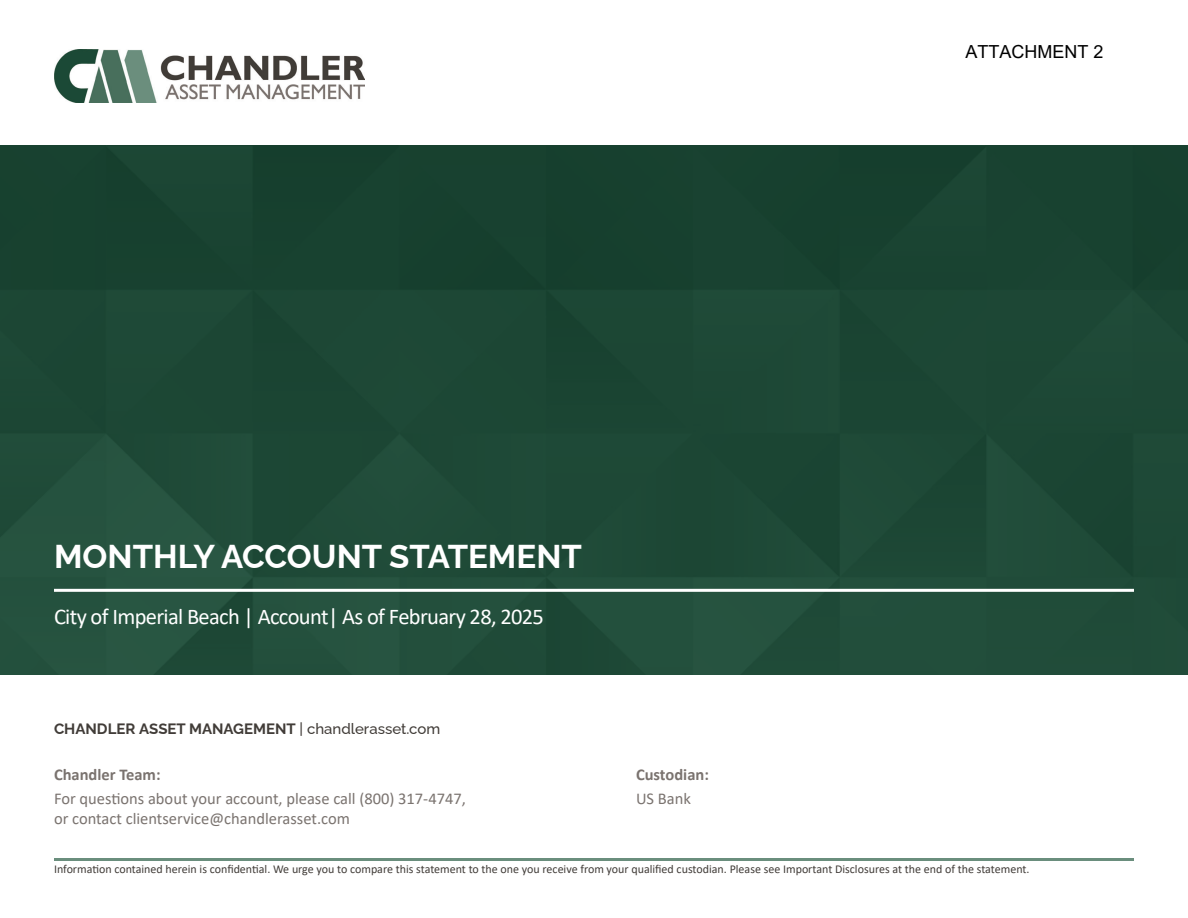
<style>
.page{position:relative;width:1188px;height:918px;background:#fff}
.page>*{position:absolute;margin:0;border:0;box-sizing:border-box;transform-origin:0 0}
.t1{font:700 33px "Raleway";color:#fff}
.t2{font:22.5px "Calibri";letter-spacing:-.03em;color:#fff}
.t3{font:18px "Arial";color:#000}
.t4{font:16.5px/19.8px "Calibri";color:#7a736f}
.t5{font:700 16.5px "Calibri";color:#7a736f}
.t6{font:700 15px "Raleway";color:#413c38}
.Footnote{font:12px "Calibri";color:#413c38}
.s1{font-weight:500}
</style>
<div class="page">
<img style="left:0;top:146px;width:1188px;height:529px">
<img style="left:54px;top:50px;width:311px;height:53px">
<hr style="left:54px;top:589px;width:1080px;height:3px;background:#fff">
<hr style="left:54px;top:858px;width:1080px;height:3px;background:#6a8e7d">
<p class="t1" style="left:54px;top:531px;width:529px">MONTHLY ACCOUNT STATEMENT</p>
<p class="t2" style="left:54px;top:600px;width:492px">City of Imperial Beach | Account| As of February 28, 2025</p>
<p class="t6" style="left:54px;top:717px;width:388px">CHANDLER ASSET MANAGEMENT <span class="s1">| chandlerasset.com</span></p>
<p class="t5" style="left:54px;top:763px;width:108px">Chandler Team:</p>
<p class="t4" style="left:54px;top:789px;width:413px">For questions about your account, please call (800) 317-4747, or contact clientservice@chandlerasset.com</p>
<p class="t5" style="left:636px;top:763px;width:74px">Custodian:</p>
<p class="t4" style="left:636px;top:789px;width:56px">US Bank</p>
<h3 class="t3" style="left:965px;top:40px;width:140px">ATTACHMENT 2</h3>
<p class="Footnote" style="left:54px;top:861px;width:977px">Information contained herein is confidential. We urge you to compare this statement to the one you receive from your qualified custodian. Please see Important Disclosures at the end of the statement.</p>
</div>
